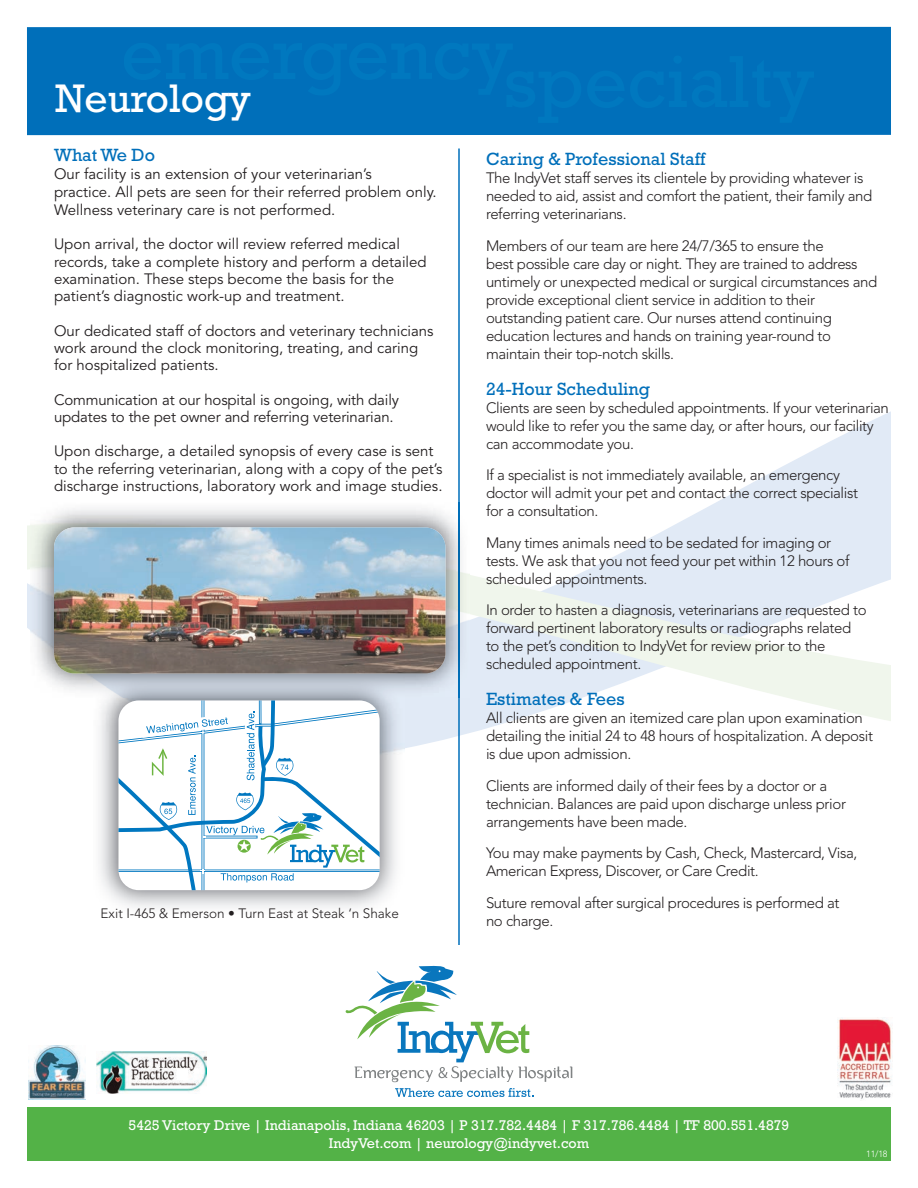
<style>
.page{position:relative;width:918px;height:1188px;background:#fff}
.page>*{position:absolute;margin:0;border:0;box-sizing:border-box;transform-origin:0 0}
.t1{font:40.5px "Rockwell";color:#fff}
.t2{font:18px "Rockwell";color:#006fba}
.t3{font:300 15px/18px "Avenir";letter-spacing:-.025em;color:#231f20}
.t4{font:15px/17.2px "Avenir";color:#231f20}
.t5{font:14.4px/17.2px "Rockwell";color:#fff;text-align:center}
.t6{font:300 13.5px "Avenir";color:#231f20}
.t7{font:300 9px "Avenir";color:#fff}
</style>
<div class="page">
<svg style="left:780px;top:411px;width:111px;height:57px;fill:#e3ebf6"></svg>
<svg style="left:27px;top:468px;width:864px;height:282px"></svg>
<div style="left:27px;top:27px;width:864px;height:108px;background:#006fba"></div>
<div style="left:27px;top:1107px;width:864px;height:54px;background:#53b247"></div>
<svg style="left:346px;top:966px;width:226px;height:116px"></svg>
<svg style="left:395px;top:1088px;width:138px;height:9px"></svg>
<img style="left:837px;top:1017px;width:56px;height:82px">
<img style="left:28px;top:1046px;width:57px;height:53px">
<img style="left:96px;top:1051px;width:110px;height:42px">
<hr style="left:458px;top:148px;width:2px;height:797px;background:#006fba">
<img style="left:30px;top:503px;width:440px;height:195px">
<img style="left:54px;top:527px;width:392px;height:146px;border-radius:20px">
<img style="left:94px;top:676px;width:310px;height:232px">
<svg style="left:118px;top:700px;width:262px;height:190px"></svg>
<h1 class="t1" style="left:56px;top:75px;width:197px">Neurology</h1>
<p class="t2" style="left:54px;top:144px;width:102px">What We Do</p>
<p class="t4" style="left:54px;top:165px;width:384px;line-height:18px">Our facility is an extension of your veterinarian’s<br>practice. All pets are seen for their referred problem only.<br>Wellness veterinary care is not performed.</p>
<p class="t4" style="left:54px;top:236px;width:374px">Upon arrival, the doctor will review referred medical records, take a complete history and perform a detailed examination. These steps become the basis for the patient’s diagnostic work-up and treatment.</p>
<p class="t4" style="left:54px;top:322px;width:381px">Our dedicated staff of doctors and veterinary technicians work around the clock monitoring, treating, and caring for hospitalized patients.</p>
<p class="t4" style="left:54px;top:391px;width:347px">Communication at our hospital is ongoing, with daily updates to the pet owner and referring veterinarian.</p>
<p class="t4" style="left:54px;top:443px;width:390px">Upon discharge, a detailed synopsis of every case is sent to the referring veterinarian, along with a copy of the pet’s discharge instructions, laboratory work and image studies.</p>
<p class="t6" style="left:101px;top:905px;width:300px">Exit I-465 &amp; Emerson • Turn East at Steak ‘n Shake</p>
<p class="t2" style="left:486px;top:148px;width:221px">Caring &amp; Professional Staff</p>
<p class="t3" style="left:486px;top:169px;width:388px">The IndyVet staff serves its clientele by providing whatever is needed to aid, assist and comfort the patient, their family and referring veterinarians.</p>
<p class="t3" style="left:486px;top:236px;width:393px">Members of our team are here 24/7/365 to ensure the<br>best possible care day or night. They are trained to address untimely or unexpected medical or surgical circumstances and provide exceptional client service in addition to their outstanding patient care. Our nurses attend continuing education lectures and hands on training year-round to maintain their top-notch skills.</p>
<p class="t2" style="left:486px;top:378px;width:166px">24-Hour Scheduling</p>
<p class="t3" style="left:486px;top:398px;width:404px">Clients are seen by scheduled appointments. If your veterinarian would like to refer you the same day, or after hours, our facility can accommodate you.</p>
<p class="t3" style="left:486px;top:466px;width:374px">If a specialist is not immediately available, an emergency doctor will admit your pet and contact the correct specialist for a consultation.</p>
<p class="t3" style="left:486px;top:533px;width:365px">Many times animals need to be sedated for imaging or tests. We ask that you not feed your pet within 12 hours of scheduled appointments.</p>
<p class="t3" style="left:486px;top:601px;width:382px">In order to hasten a diagnosis, veterinarians are requested to forward pertinent laboratory results or radiographs related to the pet’s condition to IndyVet for review prior to the scheduled appointment.</p>
<p class="t2" style="left:486px;top:688px;width:140px">Estimates &amp; Fees</p>
<p class="t3" style="left:486px;top:709px;width:389px">All clients are given an itemized care plan upon examination detailing the initial 24 to 48 hours of hospitalization. A deposit is due upon admission.</p>
<p class="t3" style="left:486px;top:776px;width:362px">Clients are informed daily of their fees by a doctor or a technician. Balances are paid upon discharge unless prior arrangements have been made.</p>
<p class="t3" style="left:486px;top:844px;width:373px">You may make payments by Cash, Check, Mastercard, Visa,<br>American Express, Discover, or Care Credit.</p>
<p class="t3" style="left:486px;top:893px;width:355px">Suture removal after surgical procedures is performed at no charge.</p>
<p class="t5" style="left:129px;top:1117px;width:662px">5425 Victory Drive | Indianapolis, Indiana 46203 | P 317.782.4484 | F 317.786.4484 | TF 800.551.4879<br>IndyVet.com | neurology @indyvet.com</p>
<p class="t7" style="left:866px;top:1148px;width:23px">11/18</p>
</div>
